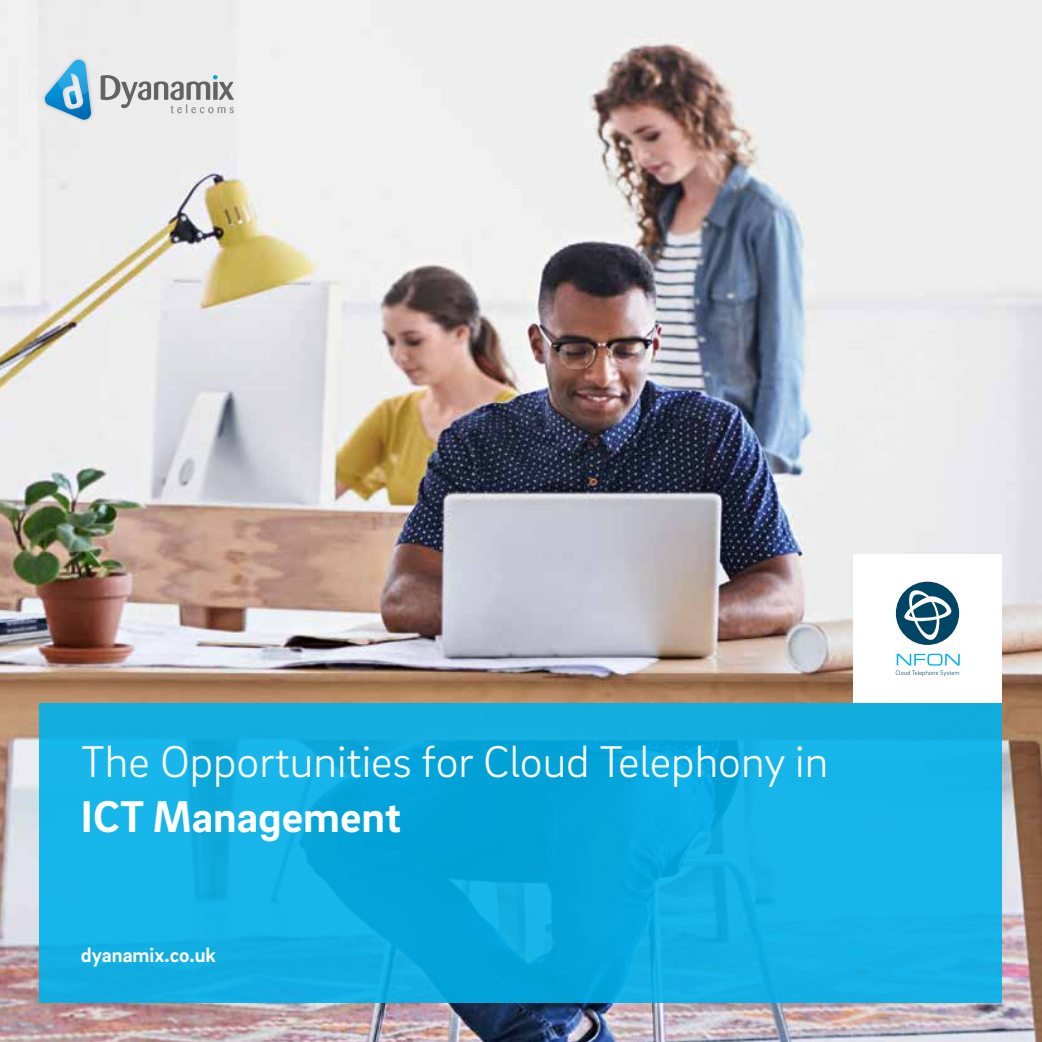
<style>
.page{position:relative;width:1042px;height:1042px;background:#fff}
.page>*{position:absolute;margin:0;border:0;box-sizing:border-box;transform-origin:0 0}
.t1{font:300 45.5px "Brix Sans";color:#fff}
.t2{font:700 45.5px "Brix Sans";color:#fff}
.t3{font:700 21px "Brix Sans";color:#fff}
</style>
<div class="page">
<img style="left:0;top:0;width:1042px;height:1042px">
<svg style="left:40px;top:703px;width:962px;height:299px;fill:#13aee4"></svg>
<div style="left:853px;top:554px;width:149px;height:149px;background:#fff"></div>
<svg style="left:896px;top:582px;width:63px;height:63px"></svg>
<svg style="left:896px;top:654px;width:63px;height:22px"></svg>
<img style="left:40px;top:55px;width:56px;height:70px">
<svg style="left:101px;top:75px;width:133px;height:38px"></svg>
<svg style="left:45px;top:60px;width:46px;height:60px"></svg>
<p class="t1" style="left:81px;top:732px;width:749px">The Opportunities for Cloud Telephony in</p>
<p class="t2" style="left:81px;top:786px;width:322px">ICT Management</p>
<p class="t3" style="left:81px;top:941px;width:137px">dyanamix.co.uk</p>
</div>
